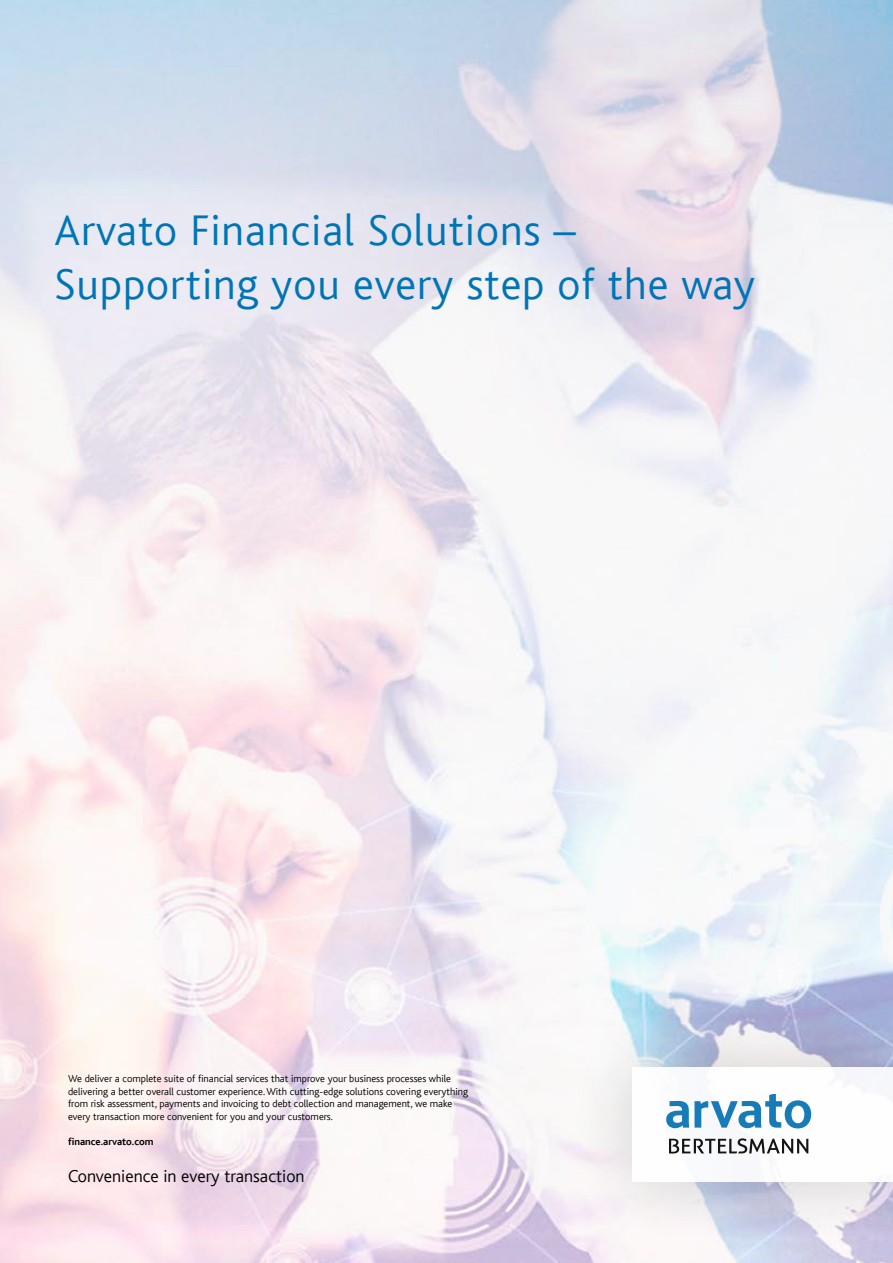
<style>
.page{position:relative;width:893px;height:1263px;background:#fff}
.page>*{position:absolute;margin:0;border:0;box-sizing:border-box;transform-origin:0 0}
.t1{font:300 45px/54px "Bliss";letter-spacing:.02em;color:#0075b5}
.t2{font:300 18px "Bliss";color:#000}
.t3{font:300 10.5px/12.6px "Bliss";color:#000}
.t4{font:700 10.5px "Bliss";color:#000}
</style>
<div class="page">
<img style="left:0;top:0;width:893px;height:1263px">
<div style="left:561px;top:996px;width:332px;height:257px;background:#000;opacity:.2"></div>
<div style="left:632px;top:1067px;width:261px;height:115px;background:#fff"></div>
<svg style="left:666px;top:1094px;width:145px;height:34px"></svg>
<svg style="left:669px;top:1138px;width:139px;height:15px"></svg>
<h1 class="t1" style="left:54px;top:204px;width:703px">Arvato Financial Solutions –<br>Supporting you every step of the way</h1>
<p class="t3" style="left:68px;top:1073px;width:402px">We deliver a complete suite of financial services that improve your business processes while delivering a better overall customer experience. With cutting-edge solutions covering everything from risk assessment, payments and invoicing to debt collection and management, we make every transaction more convenient for you and your customers.</p>
<p class="t4" style="left:68px;top:1136px;width:87px">finance.arvato.com</p>
<h2 class="t2" style="left:68px;top:1166px;width:238px">Convenience in every transaction</h2>
</div>
